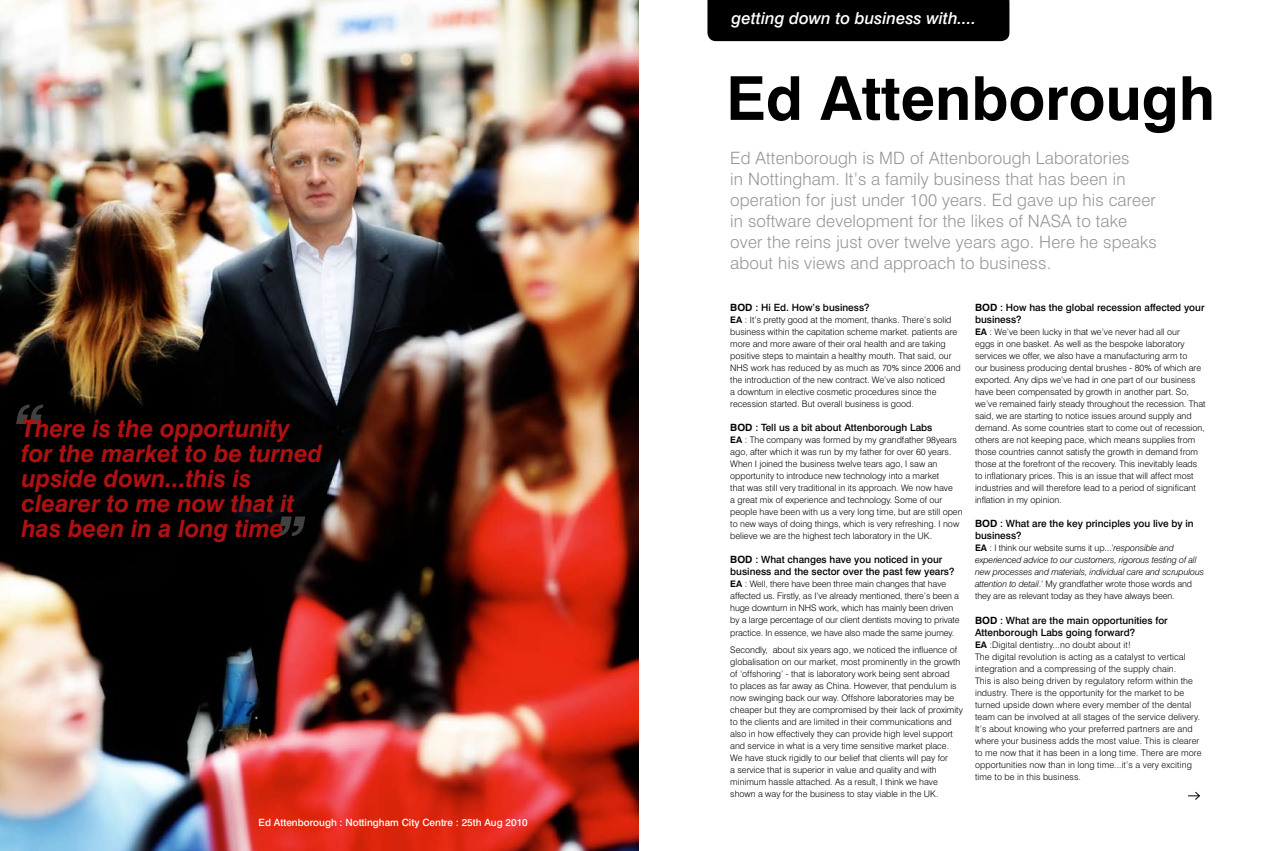
<style>
.page{position:relative;width:1276px;height:851px;background:#fff}
.page>*{position:absolute;margin:0;border:0;box-sizing:border-box;transform-origin:0 0}
.t1{font:italic 700 72px "Swiss 721 BT";color:#414142}
.t2{font:700 60.6px "Swiss 721 BT";color:#000}
.t3{font:italic 700 24px/25px "Swiss 721 BT";letter-spacing:-.005em;color:#ad1112}
.t4{font:300 17px/21px "Swiss 721 BT";letter-spacing:.01em;color:#939598}
.t5{font:italic 500 16.5px "Swiss 721 BT";color:#fff}
.t6{font:500 10px/12px "Swiss 721 BT";color:#000}
.t7{font:500 10px "Swiss 721 BT";color:#fff}
.t8{font:300 9px/12px "Swiss 721 BT";color:#000}
.t9{font:italic 300 9px/12px "Swiss 721 BT";letter-spacing:-.01em;color:#000}
.s1{font-weight:700}
.s2{font-weight:700;font-style:normal}
.s3{font-style:normal}
</style>
<div class="page">
<img style="left:0;top:0;width:638px;height:850px">
<div style="left:707px;top:0;width:302px;height:41px;background:#000"></div>
<svg style="left:1188px;top:791px;width:12px;height:9px"></svg>
<h1 class="t1" style="left:10px;top:388px;width:34px">“</h1>
<h3 class="t3" style="left:22px;top:415px;width:302px">There is the opportunity for the market to be turned upside down...this is clearer to me now that it has been in a long time</h3>
<h1 class="t1" style="left:272px;top:498px;width:34px">”</h1>
<p class="t7" style="left:259px;top:816px;width:271px">Ed Attenborough : Nottingham City Centre : 25th Aug 2010</p>
<h3 class="t5" style="left:731px;top:8px;width:246px">getting down to business with....</h3>
<h2 class="t2" style="left:726px;top:61px;width:490px">Ed Attenborough</h2>
<p class="t4" style="left:730px;top:147px;width:428px">Ed Attenborough is MD of Attenborough Laboratories<br>in Nottingham. It’s a family business that has been in operation for just under 100 years. Ed gave up his career in software development for the likes of NASA to take over the reins just over twelve years ago. Here he speaks about his views and approach to business.</p>
<p class="t6" style="left:730px;top:301px;width:141px"><span class="s1">BOD</span> : Hi Ed. How’s business?</p>
<p class="t8" style="left:730px;top:314px;width:232px"><span class="s1">EA</span> : It’s pretty good at the moment, thanks. There’s solid business within the capitation scheme market. patients are more and more aware of their oral health and are taking positive steps to maintain a healthy mouth. That said, our NHS work has reduced by as much as 70% since 2006 and the introduction of the new contract. We’ve also noticed<br>a downturn in elective cosmetic procedures since the recession started. But overall business is good.</p>
<p class="t6" style="left:730px;top:421px;width:204px"><span class="s1">BOD</span> : Tell us a bit about Attenborough Labs</p>
<p class="t8" style="left:730px;top:434px;width:234px"><span class="s1">EA</span> : The company was formed by my grandfather 98years ago, after which it was run by my father for over 60 years.<br>When I joined the business twelve tears ago, I saw an opportunity to introduce new technology into a market<br>that was still very traditional in its approach. We now have<br>a great mix of experience and technology. Some of our people have been with us a very long time, but are still open to new ways of doing things, which is very refreshing. I now believe we are the highest tech laboratory in the UK.</p>
<p class="t6" style="left:730px;top:553px;width:226px"><span class="s1">BOD</span> : What changes have you noticed in your business and the sector over the past few years?</p>
<p class="t8" style="left:730px;top:578px;width:231px"><span class="s1">EA</span> : Well, there have been three main changes that have affected us. Firstly, as I’ve already mentioned, there’s been a huge downturn in NHS work, which has mainly been driven by a large percentage of our client dentists moving to private practice. In essence, we have also made the same journey.</p>
<p class="t8" style="left:730px;top:643px;width:234px">Secondly, about six years ago, we noticed the influence of globalisation on our market, most prominently in the growth of ‘offshoring’ - that is laboratory work being sent abroad<br>to places as far away as China. However, that pendulum is now swinging back our way. Offshore laboratories may be cheaper but they are compromised by their lack of proximity to the clients and are limited in their communications and also in how effectively they can provide high level support and service in what is a very time sensitive market place.<br>We have stuck rigidly to our belief that clients will pay for<br>a service that is superior in value and quality and with minimum hassle attached. As a result, I think we have shown a way for the business to stay viable in the UK.</p>
<p class="t6" style="left:975px;top:301px;width:231px"><span class="s1">BOD</span> : How has the global recession affected your business?</p>
<p class="t8" style="left:975px;top:326px;width:232px"><span class="s1">EA</span> : We’ve been lucky in that we’ve never had all our<br>eggs in one basket. As well as the bespoke laboratory services we offer, we also have a manufacturing arm to<br>our business producing dental brushes - 80% of which are exported. Any dips we’ve had in one part of our business have been compensated by growth in another part. So, we’ve remained fairly steady throughout the recession. That said, we are starting to notice issues around supply and demand. As some countries start to come out of recession, others are not keeping pace, which means supplies from those countries cannot satisfy the growth in demand from those at the forefront of the recovery. This inevitably leads to inflationary prices. This is an issue that will affect most industries and will therefore lead to a period of significant inflation in my opinion.</p>
<p class="t6" style="left:975px;top:517px;width:220px"><span class="s1">BOD</span> : What are the key principles you live by in business?</p>
<p class="t9" style="left:975px;top:542px;width:230px"><span class="s2">EA</span> <span class="s3">: I think our website sums it up...’</span>responsible and experienced advice to our customers, rigorous testing of all new processes and materials, individual care and scrupulous attention to detail<span class="s3">.’ My grandfather wrote those words and they are as relevant today as they have always been.</span></p>
<p class="t6" style="left:975px;top:613px;width:194px"><span class="s1">BOD</span> : What are the main opportunities for<br>Attenborough Labs going forward?</p>
<p class="t8" style="left:975px;top:638px;width:228px"><span class="s1">EA</span> :Digital dentistry...no doubt about it!<br>The digital revolution is acting as a catalyst to vertical integration and a compressing of the supply chain.<br>This is also being driven by regulatory reform within the industry. There is the opportunity for the market to be turned upside down where every member of the dental team can be involved at all stages of the service delivery.<br>It’s about knowing who your preferred partners are and where your business adds the most value. This is clearer to me now that it has been in a long time. There are more opportunities now than in long time...it’s a very exciting time to be in this business.</p>
</div>
